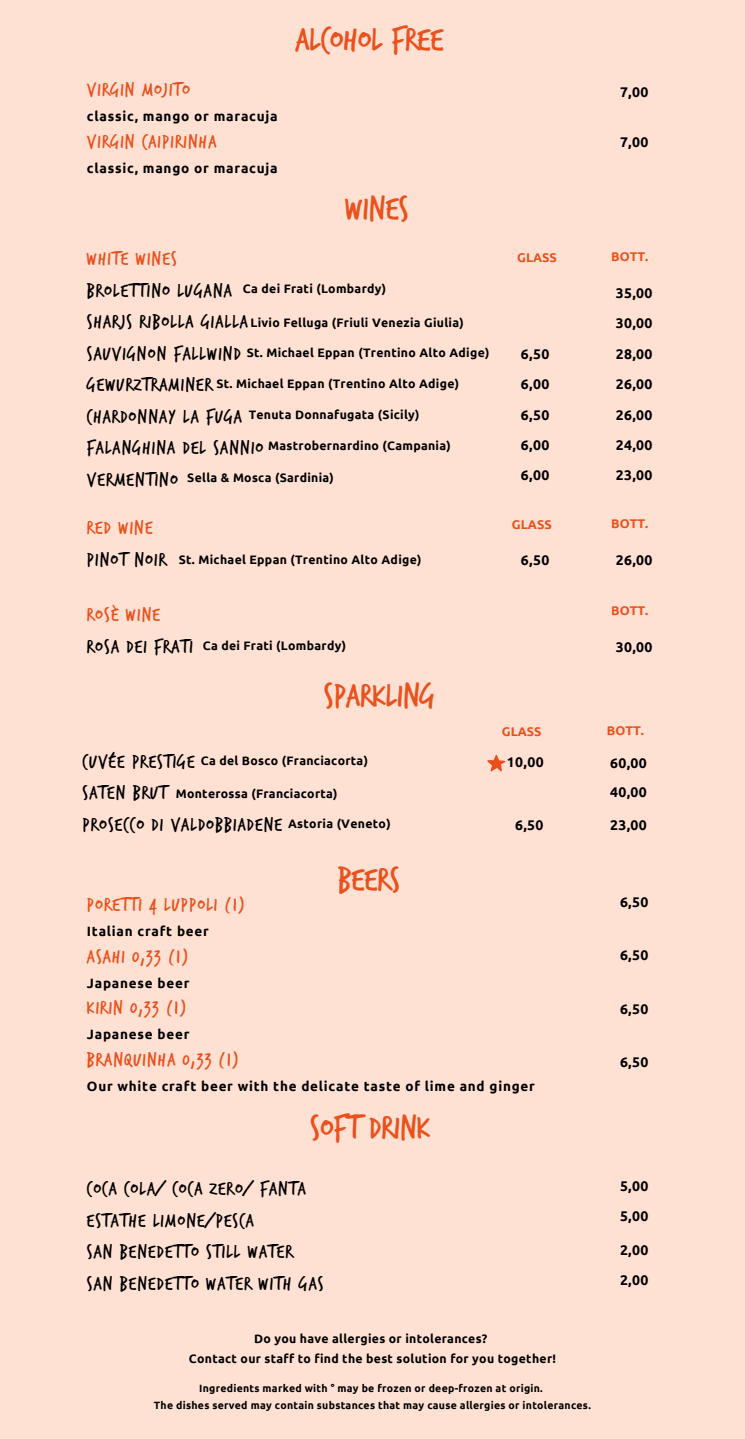
<style>
.page{position:relative;width:745px;height:1439px;background:#fff}
.page>*{position:absolute;margin:0;border:0;box-sizing:border-box;transform-origin:0 0}
.t1{font:35.35px "Trash Hand";color:#e9511d}
.t2{font:20.3px/31.5px "Trash Hand";letter-spacing:.055em;color:#000}
.t3{font:20.3px "Trash Hand";letter-spacing:.055em;color:#e9511d}
.t4{font:20.3px "Trash Hand";letter-spacing:.055em;color:#e94e1b}
.t5{font:700 14px "Ubuntu";letter-spacing:.025em;color:#000}
.t6{font:700 13.47px "Ubuntu";letter-spacing:.055em;color:#000}
.t7{font:700 12.6px "Ubuntu";color:#e9511d}
.t8{font:700 12.25px/20.5px "Ubuntu";letter-spacing:.025em;color:#000;text-align:center}
.t9{font:700 10.5px "Ubuntu";letter-spacing:.025em;color:#000}
.s1{color:#e9511d}
</style>
<div class="page">
<div style="left:0;top:0;width:744px;height:1438px;background:#ffe1d4"></div>
<svg style="left:487px;top:754px;width:18px;height:17px"></svg>
<h5 class="t3" style="left:87px;top:80px;width:105px">VIRGIN MOJITO</h5>
<h5 class="t6" style="left:87px;top:109px;width:192px">classic, mango or maracuja</h5>
<h5 class="t3" style="left:87px;top:132px;width:131px">VIRGIN CAIPIRINHA</h5>
<h5 class="t6" style="left:87px;top:161px;width:192px">classic, mango or maracuja</h5>
<h1 class="t1" style="left:295px;top:22px;width:149px">ALCOHOL FREE</h1>
<h3 class="t1" style="left:345px;top:192px;width:65px">WINES</h3>
<h4 class="t5" style="left:619px;top:84px;width:30px">7,00</h4>
<h4 class="t5" style="left:619px;top:134px;width:30px">7,00</h4>
<h4 class="t2" style="left:87px;top:244px;width:178px"><span class="s1">WHITE WINES<br></span>BROLETTINO LUGANA<br>SHARJS RIBOLLA GIALLA<br>SAUVIGNON FALLWIND<br>GEWURZTRAMINER<br>CHARDONNAY LA FUGA<br>FALANGHINA DEL SANNIO<br>VERMENTINO</h4>
<h4 class="t7" style="left:517px;top:250px;width:41px">GLASS</h4>
<h4 class="t7" style="left:611px;top:249px;width:39px">BOTT.</h4>
<h4 class="t5" style="left:615px;top:285px;width:38px">35,00</h4>
<h2 class="t5" style="left:615px;top:315px;width:38px">30,00</h2>
<h6 class="t5" style="left:615px;top:346px;width:38px">28,00</h6>
<h3 class="t5" style="left:615px;top:376px;width:38px">26,00</h3>
<h4 class="t5" style="left:615px;top:407px;width:38px">26,00</h4>
<h4 class="t8" style="left:243px;top:278px;width:145px">Ca dei Frati (Lombardy)</h4>
<h4 class="t8" style="left:250px;top:312px;width:215px">Livio Felluga (Friuli Venezia Giulia)</h4>
<h3 class="t8" style="left:246px;top:342px;width:244px">St. Michael Eppan (Trentino Alto Adige)</h3>
<h4 class="t8" style="left:216px;top:373px;width:244px">St. Michael Eppan (Trentino Alto Adige)</h4>
<h4 class="t8" style="left:248px;top:404px;width:172px">Tenuta Donnafugata (Sicily)</h4>
<h4 class="t8" style="left:268px;top:435px;width:184px">Mastrobernardino (Campania)</h4>
<h1 class="t5" style="left:520px;top:437px;width:30px">6,00</h1>
<h5 class="t5" style="left:615px;top:437px;width:38px">24,00</h5>
<h4 class="t8" style="left:187px;top:467px;width:148px">Sella &amp; Mosca (Sardinia)</h4>
<h4 class="t5" style="left:520px;top:467px;width:30px">6,00</h4>
<h4 class="t5" style="left:615px;top:467px;width:38px">23,00</h4>
<h4 class="t5" style="left:520px;top:346px;width:30px">6,50</h4>
<h4 class="t5" style="left:520px;top:376px;width:30px">6,00</h4>
<h4 class="t5" style="left:520px;top:407px;width:30px">6,50</h4>
<h6 class="t7" style="left:611px;top:516px;width:39px">BOTT.</h6>
<h3 class="t5" style="left:615px;top:552px;width:38px">26,00</h3>
<h3 class="t2" style="left:87px;top:513px;width:81px"><span class="s1">RED WINE<br></span>PINOT NOIR</h3>
<h4 class="t7" style="left:511px;top:517px;width:41px">GLASS</h4>
<h4 class="t8" style="left:179px;top:549px;width:244px">St. Michael Eppan (Trentino Alto Adige)</h4>
<h1 class="t2" style="left:87px;top:600px;width:107px"><span class="s1">ROSÈ WINE<br></span>ROSA DEI FRATI</h1>
<h2 class="t7" style="left:611px;top:603px;width:39px">BOTT.</h2>
<h2 class="t5" style="left:520px;top:552px;width:30px">6,50</h2>
<h4 class="t8" style="left:203px;top:635px;width:145px">Ca dei Frati (Lombardy)</h4>
<h4 class="t5" style="left:615px;top:639px;width:38px">30,00</h4>
<h4 class="t1" style="left:324px;top:678px;width:113px">SPARKLING</h4>
<h1 class="t2" style="left:83px;top:746px;width:201px">CUVÉE PRESTIGE<br>SATEN BRUT<br>PROSECCO DI VALDOBBIADENE</h1>
<h4 class="t8" style="left:201px;top:750px;width:169px">Ca del Bosco (Franciacorta)</h4>
<h4 class="t8" style="left:176px;top:783px;width:163px">Monterossa (Franciacorta)</h4>
<h6 class="t8" style="left:288px;top:813px;width:104px">Astoria (Veneto)</h6>
<h2 class="t7" style="left:501px;top:724px;width:41px">GLASS</h2>
<h6 class="t5" style="left:506px;top:753px;width:38px">10,00</h6>
<h6 class="t5" style="left:515px;top:816px;width:30px">6,50</h6>
<h1 class="t1" style="left:338px;top:862px;width:63px">BEERS</h1>
<h2 class="t3" style="left:87px;top:894px;width:159px">PORETTI 4 LUPPOLI (1)</h2>
<h2 class="t6" style="left:87px;top:923px;width:123px">Italian craft beer</h2>
<h2 class="t3" style="left:87px;top:946px;width:103px">ASAHI 0,33 (1)</h2>
<h2 class="t6" style="left:87px;top:975px;width:104px">Japanese beer</h2>
<h2 class="t3" style="left:87px;top:998px;width:101px">KIRIN 0,33 (1)</h2>
<h2 class="t6" style="left:87px;top:1026px;width:104px">Japanese beer</h2>
<h2 class="t4" style="left:87px;top:1049px;width:153px">BRANQUINHA 0,33 (1)</h2>
<h2 class="t6" style="left:87px;top:1078px;width:449px">Our white craft beer with the delicate taste of lime and ginger</h2>
<h6 class="t7" style="left:606px;top:723px;width:39px">BOTT.</h6>
<h3 class="t5" style="left:609px;top:755px;width:38px">60,00</h3>
<p class="t5" style="left:609px;top:784px;width:38px">40,00</p>
<p class="t5" style="left:609px;top:816px;width:38px">23,00</p>
<h6 class="t5" style="left:619px;top:893px;width:30px">6,50</h6>
<h6 class="t5" style="left:619px;top:947px;width:30px">6,50</h6>
<h6 class="t5" style="left:619px;top:1000px;width:30px">6,50</h6>
<h6 class="t5" style="left:619px;top:1054px;width:30px">6,50</h6>
<h6 class="t1" style="left:310px;top:1110px;width:121px">SOFT DRINK</h6>
<h6 class="t2" style="left:87px;top:1174px;width:238px">COCA COLA/ COCA ZERO/ FANTA<br>ESTATHE LIMONE/PESCA<br>SAN BENEDETTO STILL WATER<br>SAN BENEDETTO WATER WITH GAS</h6>
<h6 class="t5" style="left:619px;top:1178px;width:30px">5,00</h6>
<h4 class="t5" style="left:619px;top:1207px;width:30px">5,00</h4>
<h3 class="t5" style="left:619px;top:1242px;width:30px">2,00</h3>
<h4 class="t5" style="left:619px;top:1271px;width:30px">2,00</h4>
<h4 class="t8" style="left:189px;top:1327px;width:368px">Do you have allergies or intolerances?<br>Contact our staff to find the best solution for you together!</h4>
<h4 class="t9" style="left:199px;top:1382px;width:345px">Ingredients marked with ° may be frozen or deep-frozen at origin.</h4>
<h4 class="t9" style="left:154px;top:1399px;width:438px">The dishes served may contain substances that may cause allergies or intolerances.</h4>
</div>
